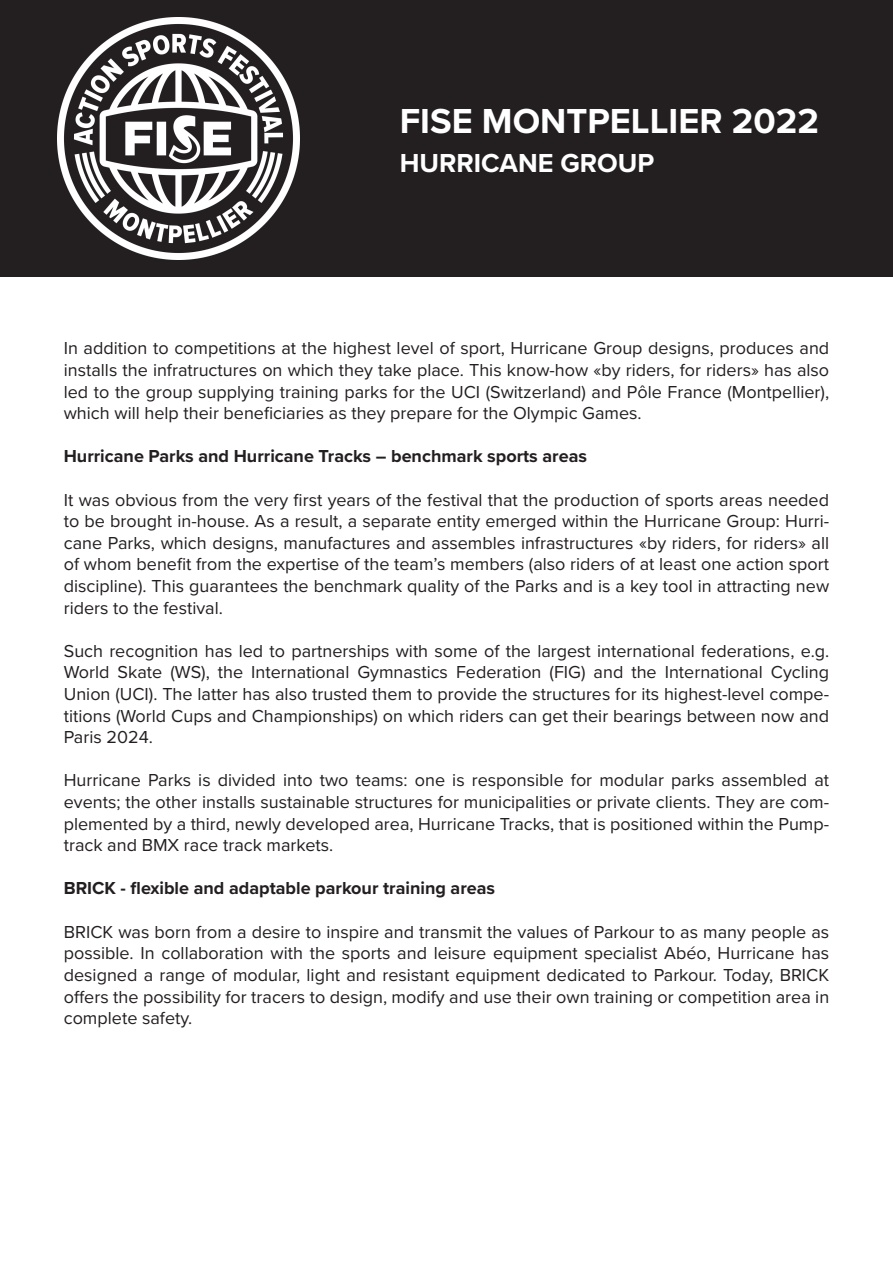
<style>
.page{position:relative;width:893px;height:1263px;background:#fff}
.page>*{position:absolute;margin:0;border:0;box-sizing:border-box;transform-origin:0 0}
.t1{font:700 36px "Proxima Nova";color:#fff}
.t2{font:700 27px "Proxima Nova";color:#fff}
.Texte{font:18px/21.6px "Proxima Nova";color:#231f20;text-align:justify}
.Texte-2{font:700 18px "Proxima Nova";color:#231f20}
</style>
<div class="page">
<div style="left:0;top:0;width:893px;height:276px;background:#231f20"></div>
<img style="left:57px;top:17px;width:243px;height:242px">
<h1 class="t1" style="left:400px;top:94px;width:421px">FISE MONTPELLIER 2022</h1>
<h2 class="t2" style="left:400px;top:143px;width:256px">HURRICANE GROUP</h2>
<p class="Texte" style="left:64px;top:337px;width:767px">In addition to competitions at the highest level of sport, Hurricane Group designs, produces and installs the infratructures on which they take place. This know-how «by riders, for riders» has also led to the group supplying training parks for the UCI (Switzerland) and Pôle France (Montpellier), which will help their beneficiaries as they prepare for the Olympic Games.</p>
<p class="Texte-2" style="left:64px;top:443px;width:525px">Hurricane Parks and Hurricane Tracks – benchmark sports areas</p>
<p class="Texte" style="left:64px;top:488px;width:767px">It was obvious from the very first years of the festival that the production of sports areas needed to be brought in-house. As a result, a separate entity emerged within the Hurricane Group: Hurri&shy;cane Parks, which designs, manufactures and assembles infrastructures «by riders, for riders» all of whom benefit from the expertise of the team’s members (also riders of at least one action sport discipline). This guarantees the benchmark quality of the Parks and is a key tool in attracting new riders to the festival.</p>
<p class="Texte" style="left:64px;top:639px;width:767px">Such recognition has led to partnerships with some of the largest international federations, e.g.<br>World Skate (WS), the International Gymnastics Federation (FIG) and the International Cycling Union (UCI). The latter has also trusted them to provide the structures for its highest-level compe&shy;titions (World Cups and Championships) on which riders can get their bearings between now and Paris 2024.</p>
<p class="Texte" style="left:64px;top:769px;width:767px">Hurricane Parks is divided into two teams: one is responsible for modular parks assembled at events; the other installs sustainable structures for municipalities or private clients. They are com&shy;plemented by a third, newly developed area, Hurricane Tracks, that is positioned within the Pump&shy;track and BMX race track markets.</p>
<p class="Texte-2" style="left:64px;top:875px;width:433px">BRICK - flexible and adaptable parkour training areas</p>
<p class="Texte" style="left:64px;top:920px;width:767px">BRICK was born from a desire to inspire and transmit the values of Parkour to as many people as possible. In collaboration with the sports and leisure equipment specialist Abéo, Hurricane has designed a range of modular, light and resistant equipment dedicated to Parkour. Today, BRICK offers the possibility for tracers to design, modify and use their own training or competition area in complete safety.</p>
</div>
